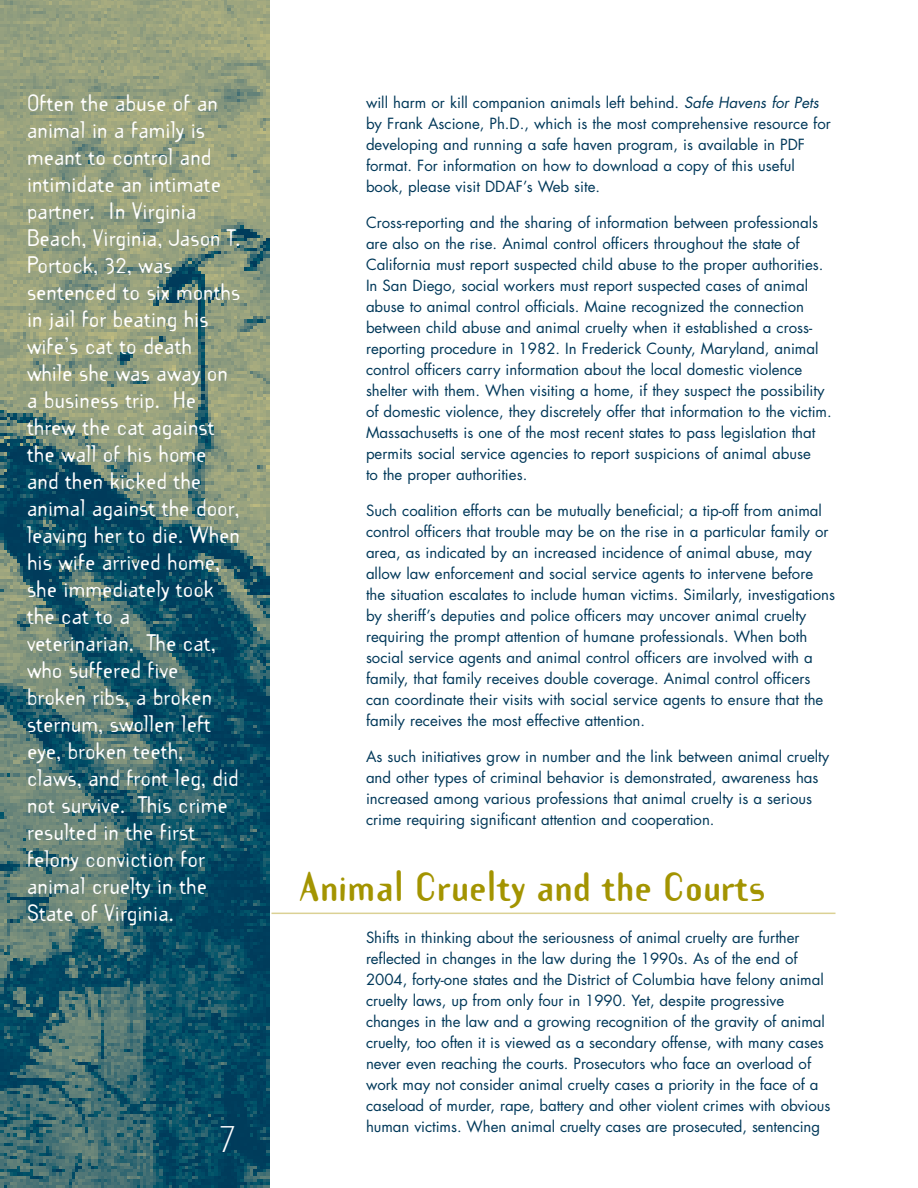
<style>
.page{position:relative;width:918px;height:1188px;background:#fff}
.page>*{position:absolute;margin:0;border:0;box-sizing:border-box;transform-origin:0 0}
.t1{font:700 36px "Template Gothic";color:#a39401}
.t2{font:36px "Letter Gothic";color:#fff}
.t3{font:21px/27px "Template Gothic";color:#fff}
.t4{font:15px/21px "Futura";color:#003859}
.s1{font-style:italic}
</style>
<div class="page">
<hr style="left:272px;top:913px;width:564px;height:1px;background:#dbd194">
<img style="left:0;top:0;width:270px;height:1188px">
<p class="t3" style="left:27px;top:89px;width:215px">Often the abuse of an animal in a family is meant to control and intimidate an intimate partner. In Virginia<br>Beach, Virginia, Jason T.<br>Portock, 32, was sentenced to six months in jail for beating his wife’s cat to death while she was away on a business trip. He threw the cat against the wall of his home and then kicked the animal against the door, leaving her to die. When his wife arrived home, she immediately took the cat to a veterinarian. The cat, who suffered five broken ribs, a broken sternum, swollen left eye, broken teeth, claws, and front leg, did not survive. This crime resulted in the first felony conviction for animal cruelty in the<br>State of Virginia.</p>
<h1 class="t2" style="left:217px;top:1119px;width:23px">7</h1>
<p class="t4" style="left:366px;top:92px;width:466px">will harm or kill companion animals left behind. <span class="s1">Safe Havens for Pets </span>by Frank Ascione, Ph.D., which is the most comprehensive resource for developing and running a safe haven program, is available in PDF format. For information on how to download a copy of this useful book, please visit DDAF’s Web site.</p>
<p class="t4" style="left:366px;top:212px;width:467px">Cross-reporting and the sharing of information between professionals are also on the rise. Animal control officers throughout the state of California must report suspected child abuse to the proper authorities.<br>In San Diego, social workers must report suspected cases of animal abuse to animal control officials. Maine recognized the connection between child abuse and animal cruelty when it established a cross&shy;reporting procedure in 1982. In Frederick County, Maryland, animal control officers carry information about the local domestic violence shelter with them. When visiting a home, if they suspect the possibility of domestic violence, they discretely offer that information to the victim.<br>Massachusetts is one of the most recent states to pass legislation that permits social service agencies to report suspicions of animal abuse<br>to the proper authorities.</p>
<p class="t4" style="left:366px;top:500px;width:471px">Such coalition efforts can be mutually beneficial; a tip-off from animal control officers that trouble may be on the rise in a particular family or area, as indicated by an increased incidence of animal abuse, may allow law enforcement and social service agents to intervene before the situation escalates to include human victims. Similarly, investigations by sheriff’s deputies and police officers may uncover animal cruelty requiring the prompt attention of humane professionals. When both social service agents and animal control officers are involved with a family, that family receives double coverage. Animal control officers can coordinate their visits with social service agents to ensure that the family receives the most effective attention.</p>
<p class="t4" style="left:366px;top:746px;width:465px">As such initiatives grow in number and the link between animal cruelty and other types of criminal behavior is demonstrated, awareness has increased among various professions that animal cruelty is a serious crime requiring significant attention and cooperation.</p>
<h1 class="t1" style="left:298px;top:861px;width:469px">Animal Cruelty and the Courts</h1>
<p class="t4" style="left:366px;top:926px;width:466px">Shifts in thinking about the seriousness of animal cruelty are further reflected in changes in the law during the 1990s. As of the end of 2004, forty-one states and the District of Columbia have felony animal cruelty laws, up from only four in 1990. Yet, despite progressive changes in the law and a growing recognition of the gravity of animal cruelty, too often it is viewed as a secondary offense, with many cases never even reaching the courts. Prosecutors who face an overload of work may not consider animal cruelty cases a priority in the face of a caseload of murder, rape, battery and other violent crimes with obvious human victims. When animal cruelty cases are prosecuted, sentencing</p>
</div>
